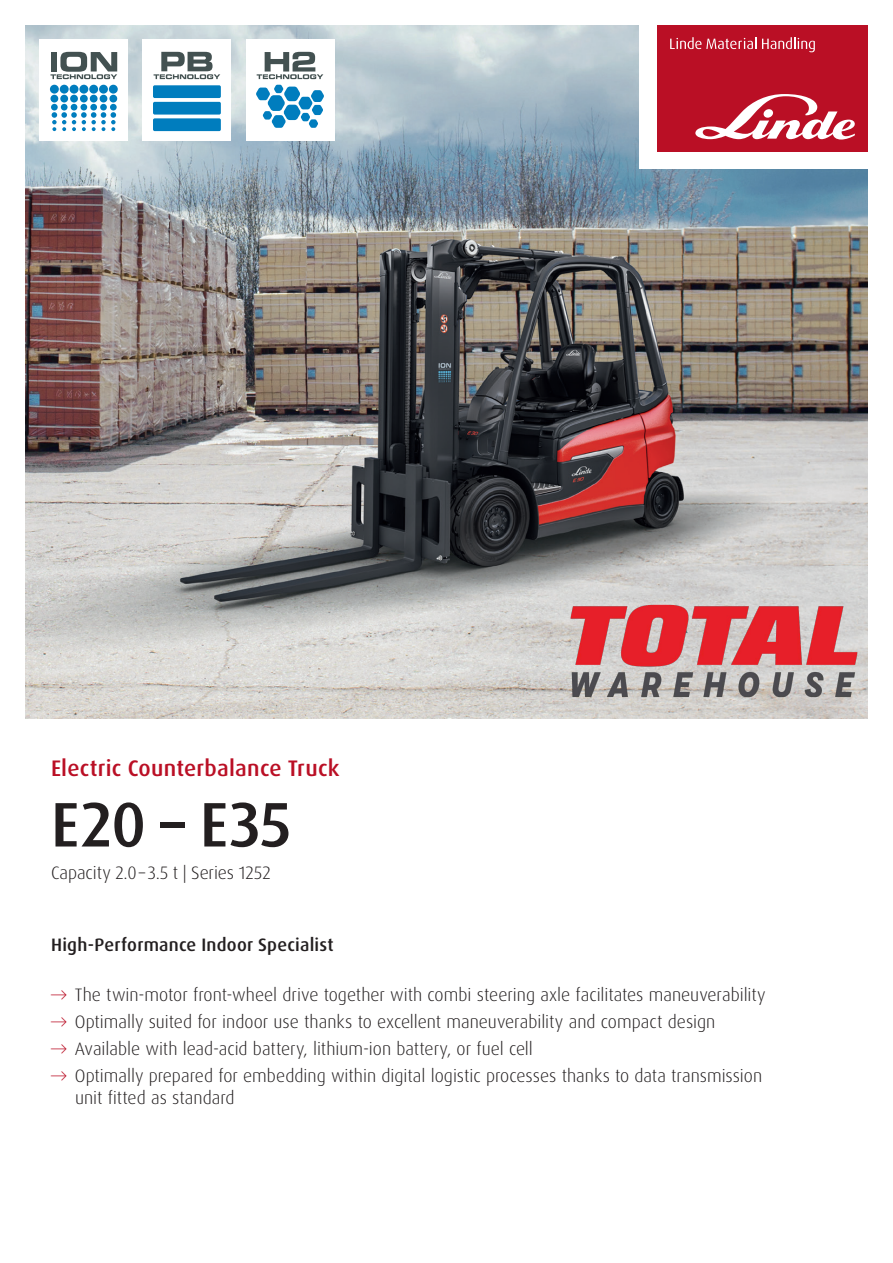
<style>
.page{position:relative;width:893px;height:1263px;background:#fff}
.page>*{position:absolute;margin:0;border:0;box-sizing:border-box;transform-origin:0 0}
.t1{font:500 63px "Dax Pro";letter-spacing:.005em;color:#231f20}
.t2{font:500 22.5px "Dax Pro";letter-spacing:.01em;color:#ba0f25}
.t3{font:300 18px/22.5px "Dax Pro";color:#231f20}
.t4{font:500 18px "Dax Pro";letter-spacing:.015em;color:#231f20}
.s1{color:#ba0f25}
</style>
<div class="page">
<img style="left:26px;top:26px;width:841px;height:693px">
<div style="left:39px;top:39px;width:89px;height:102px;background:#fff"></div>
<div style="left:50px;top:95px;width:8px;height:8px;background:#007dbe;border-radius:50%"></div>
<div style="left:51px;top:104px;width:7px;height:7px;background:#007dbe;border-radius:50%"></div>
<div style="left:60px;top:95px;width:8px;height:8px;background:#007dbe;border-radius:50%"></div>
<div style="left:61px;top:104px;width:7px;height:7px;background:#007dbe;border-radius:50%"></div>
<div style="left:70px;top:95px;width:8px;height:8px;background:#007dbe;border-radius:50%"></div>
<div style="left:71px;top:104px;width:6px;height:7px;background:#007dbe;border-radius:50%"></div>
<div style="left:80px;top:95px;width:8px;height:8px;background:#007dbe;border-radius:50%"></div>
<div style="left:81px;top:104px;width:6px;height:7px;background:#007dbe;border-radius:50%"></div>
<div style="left:90px;top:95px;width:8px;height:8px;background:#007dbe;border-radius:50%"></div>
<div style="left:90px;top:104px;width:7px;height:7px;background:#007dbe;border-radius:50%"></div>
<div style="left:100px;top:95px;width:7px;height:8px;background:#007dbe;border-radius:50%"></div>
<div style="left:100px;top:104px;width:7px;height:7px;background:#007dbe;border-radius:50%"></div>
<div style="left:109px;top:95px;width:8px;height:8px;background:#007dbe;border-radius:50%"></div>
<div style="left:50px;top:85px;width:9px;height:9px;background:#007dbe;border-radius:50%"></div>
<div style="left:60px;top:85px;width:9px;height:9px;background:#007dbe;border-radius:50%"></div>
<div style="left:70px;top:85px;width:8px;height:9px;background:#007dbe;border-radius:50%"></div>
<div style="left:79px;top:85px;width:9px;height:9px;background:#007dbe;border-radius:50%"></div>
<div style="left:89px;top:85px;width:9px;height:9px;background:#007dbe;border-radius:50%"></div>
<div style="left:99px;top:85px;width:9px;height:9px;background:#007dbe;border-radius:50%"></div>
<div style="left:109px;top:85px;width:9px;height:9px;background:#007dbe;border-radius:50%"></div>
<div style="left:110px;top:104px;width:7px;height:7px;background:#007dbe;border-radius:50%"></div>
<svg style="left:52px;top:112px;width:64px;height:19px"></svg>
<svg style="left:50px;top:52px;width:67px;height:27px"></svg>
<div style="left:142px;top:39px;width:89px;height:102px;background:#fff"></div>
<svg style="left:154px;top:52px;width:66px;height:27px"></svg>
<div style="left:153px;top:85px;width:68px;height:13px;background:#007dbe;border-radius:2px"></div>
<div style="left:153px;top:118px;width:68px;height:13px;background:#007dbe;border-radius:2px"></div>
<div style="left:153px;top:102px;width:68px;height:13px;background:#007dbe;border-radius:2px"></div>
<div style="left:246px;top:39px;width:88px;height:102px;background:#fff"></div>
<svg style="left:256px;top:85px;width:68px;height:43px"></svg>
<svg style="left:257px;top:52px;width:66px;height:27px"></svg>
<div style="left:640px;top:0;width:253px;height:169px;background:#fff"></div>
<div style="left:657px;top:26px;width:210px;height:126px;background:#ba0f25"></div>
<svg style="left:695px;top:94px;width:160px;height:46px"></svg>
<svg style="left:670px;top:37px;width:86px;height:12px"></svg>
<svg style="left:762px;top:37px;width:53px;height:15px"></svg>
<img style="left:568px;top:592px;width:292px;height:117px">
<p class="t2" style="left:51px;top:753px;width:290px">Electric Counterbalance Truck</p>
<h1 class="t1" style="left:51px;top:784px;width:242px">E20 – E35</h1>
<p class="t3" style="left:51px;top:862px;width:221px">Capacity 2.0– 3.5 t | Series 1252</p>
<p class="t4" style="left:51px;top:933px;width:284px">High-Performance Indoor Specialist</p>
<p class="t3" style="left:51px;top:983px;width:716px"><span class="s1">→</span> The twin-motor front-wheel drive together with combi steering axle facilitates maneuverability</p>
<p class="t3" style="left:51px;top:1010px;width:666px"><span class="s1">→</span> Optimally suited for indoor use thanks to excellent maneuverability and compact design</p>
<p class="t3" style="left:51px;top:1037px;width:483px"><span class="s1">→</span> Available with lead-acid battery, lithium-ion battery, or fuel cell</p>
<p class="t3" style="left:75px;top:1064px;width:689px;text-indent:-24px"><span class="s1">→</span> Optimally prepared for embedding within digital logistic processes thanks to data transmission unit fitted as standard</p>
</div>
